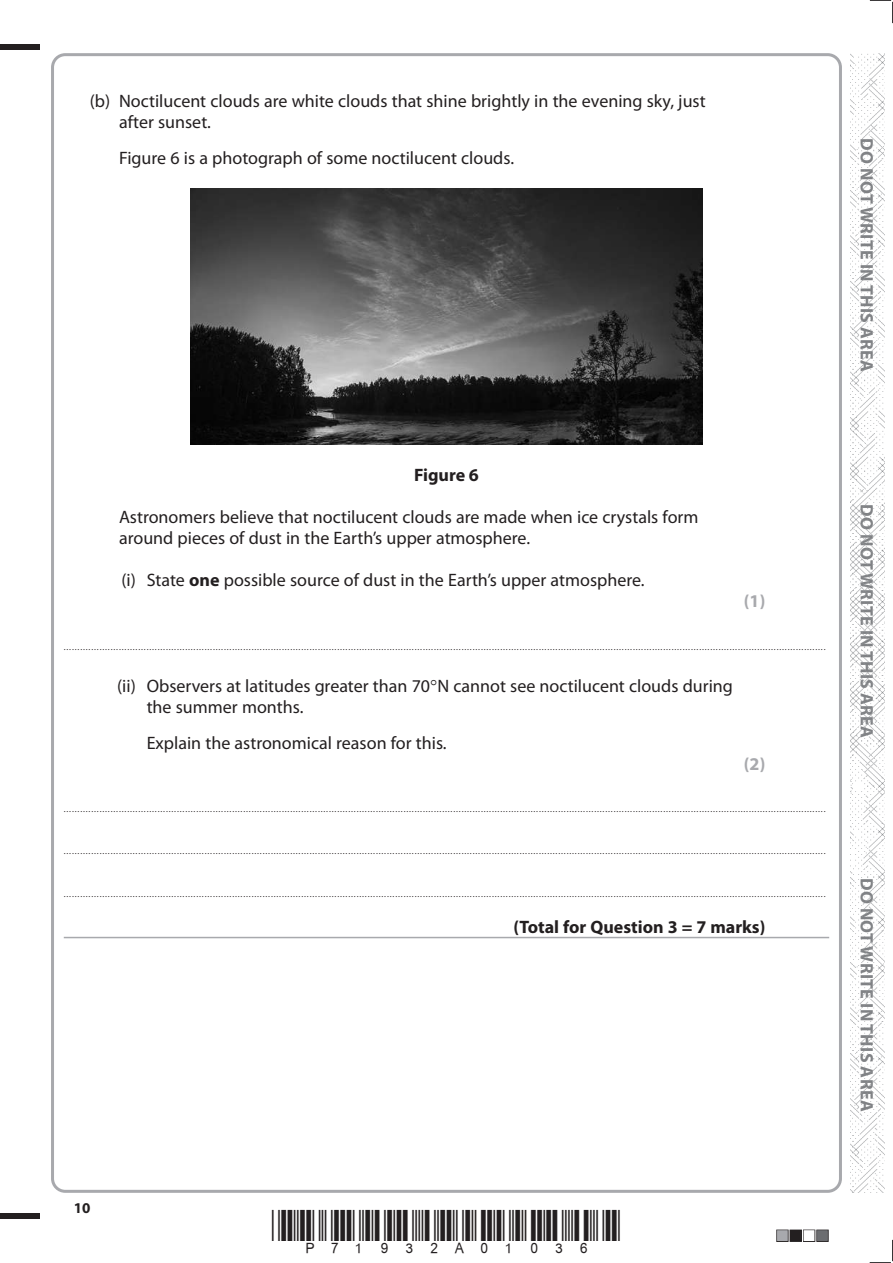
<style>
.page{position:relative;width:893px;height:1263px;background:#fff}
.page>*{position:absolute;margin:0;border:0;box-sizing:border-box;transform-origin:0 0}
.t1{font:18px/21px "Myriad Pro";color:#231f20}
.t2{font:700 18px "Myriad Pro";letter-spacing:.02em;color:#808285}
.t3{font:700 18px "Myriad Pro";color:#231f20}
.t4{font:700 18px "Myriad Pro";color:#a8a9ad}
.t5{font:700 15px "Myriad Pro";color:#231f20}
.t6{font:9px "Myriad Pro";color:#231f20}
.s1{font-weight:700}
</style>
<div class="page">
<div style="left:0;top:44px;width:40px;height:5px;background:#231f20"></div>
<div style="left:0;top:1214px;width:40px;height:5px;background:#231f20"></div>
<svg style="left:870px;top:0;width:23px;height:23px"></svg>
<svg style="left:870px;top:1240px;width:23px;height:23px"></svg>
<img style="left:850px;top:53px;width:34px;height:1140px">
<hr style="left:64px;top:937px;width:765px;height:1px;background:#a8a9ad">
<img style="left:190px;top:189px;width:513px;height:255px">
<h1 class="t1" style="left:119px;top:90px;width:588px;text-indent:-29px">(b) Noctilucent clouds are white clouds that shine brightly in the evening sky, just after sunset.</h1>
<h1 class="t1" style="left:119px;top:147px;width:396px">Figure 6 is a photograph of some noctilucent clouds.</h1>
<h1 class="t2" style="left:878px;top:138px;width:235px;rotate:90deg">DO NOT WRITE IN THIS AREA</h1>
<h1 class="t3" style="left:414px;top:463px;width:66px">Figure 6</h1>
<h1 class="t1" style="left:119px;top:506px;width:581px">Astronomers believe that noctilucent clouds are made when ice crystals form around pieces of dust in the Earth’s upper atmosphere.</h1>
<h1 class="t1" style="left:121px;top:569px;width:525px">(i) State <span class="s1">one</span> possible source of dust in the Earth’s upper atmosphere.</h1>
<h1 class="t4" style="left:744px;top:589px;width:23px">(1)</h1>
<p class="t6" style="left:64px;top:641px;width:763px">....................................................................................................................................................................................................................................................................................</p>
<h1 class="t1" style="left:147px;top:675px;width:588px;text-indent:-30px">(ii) Observers at latitudes greater than 70 N cannot see noctilucent clouds during the summer months.</h1>
<h1 class="t1" style="left:147px;top:732px;width:301px">Explain the astronomical reason for this.</h1>
<h1 class="t4" style="left:744px;top:752px;width:23px">(2)</h1>
<p class="t6" style="left:64px;top:803px;width:763px">....................................................................................................................................................................................................................................................................................</p>
<p class="t6" style="left:64px;top:846px;width:763px">....................................................................................................................................................................................................................................................................................</p>
<p class="t6" style="left:64px;top:888px;width:763px">....................................................................................................................................................................................................................................................................................</p>
<h1 class="t3" style="left:513px;top:915px;width:254px">(Total for Question 3 = 7 marks)</h1>
<h1 class="t2" style="left:878px;top:504px;width:235px;rotate:90deg">DO NOT WRITE IN THIS AREA</h1>
<h1 class="t2" style="left:878px;top:878px;width:235px;rotate:90deg">DO NOT WRITE IN THIS AREA</h1>
<h2 class="t5" style="left:74px;top:1198px;width:18px">10</h2>
</div>
